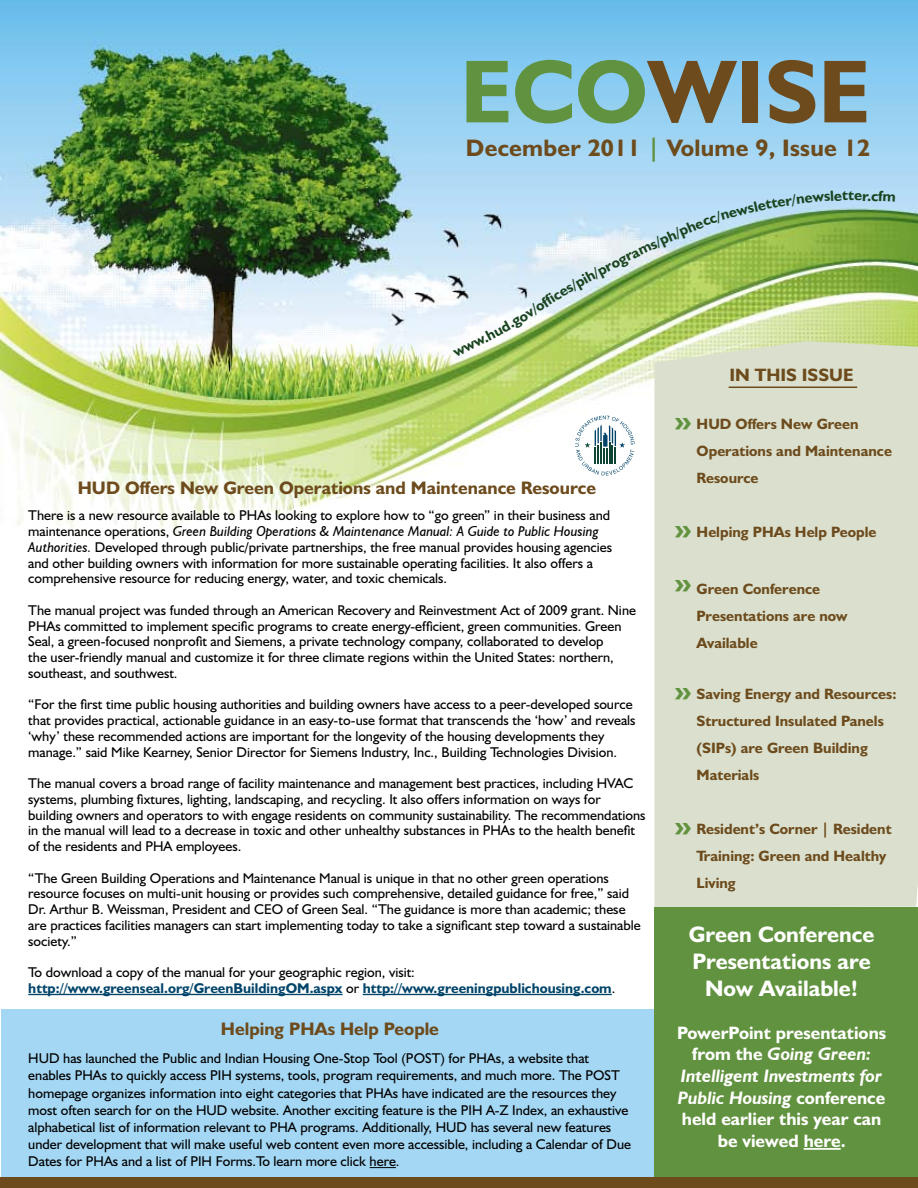
<style>
.page{position:relative;width:918px;height:1188px;background:#fff}
.page>*{position:absolute;margin:0;border:0;box-sizing:border-box;transform-origin:0 0}
.t1{font:700 90px "Humanist 521 BT";color:#6d4b1d}
.t2{font:700 36px "Humanist 521 BT";color:#61923f}
.t3{font:700 24px "Humanist 521 BT";letter-spacing:.01em;color:#6d4b1d}
.t4{font:700 22.5px/27px "Humanist 521 BT";color:#fff;text-align:center}
.t5{font:700 18.15px "Humanist 521 BT";color:#6d4b1d}
.t6{font:700 18px/21.6px "Humanist 521 BT";color:#fff;text-align:center}
.t7{font:700 18px "Humanist 521 BT";color:#6d4b1d}
.t8{font:700 15px/27px "Humanist 521 BT";color:#6d4b1d}
.t9{font:700 15px "Humanist 521 BT";color:#1a4520}
.t10{font:14.25px/15.8px "Humanist 521 BT";color:#000}
.t11{font:700 14.25px/15.8px "Humanist 521 BT";color:#00446a}
.s1{color:#61923f}
.s2{font-style:italic}
.s3{font-weight:400;color:#000}
</style>
<div class="page">
<img style="left:0;top:0;width:918px;height:996px">
<div style="left:1px;top:1009px;width:653px;height:178px;background:#a4d7f4"></div>
<div style="left:654px;top:341px;width:264px;height:566px;background:#dae0cd"></div>
<hr style="left:729px;top:387px;width:128px;height:1px;background:#6d4b1d">
<svg style="left:575px;top:416px;width:60px;height:59px"></svg>
<hr style="left:28px;top:994px;width:315px;height:1px;background:#00446a">
<hr style="left:363px;top:994px;width:249px;height:1px;background:#00446a">
<div style="left:0;top:1177px;width:918px;height:11px;background:#6d4b1d"></div>
<div style="left:654px;top:907px;width:264px;height:270px;background:#61923f"></div>
<hr style="left:804px;top:1148px;width:37px;height:2px;background:#fff">
<svg style="left:370px;top:1167px;width:26px;height:1px"></svg>
<svg style="left:453px;top:191px;width:409px;height:166px;background:#bad4ad"></svg>
<svg style="left:883px;top:194px;width:12px;height:8px"></svg>
<h1 class="t1" style="left:460px;top:36px;width:411px"><span class="s1">ECO</span>WISE</h1>
<h3 class="t3" style="left:466px;top:132px;width:406px">December 2011 <span class="s1">|</span> Volume 9, Issue 12</h3>
<p class="t9" style="left:863px;top:186px;width:26px;rotate:2deg">r.cf</p>
<p class="t5" style="left:78px;top:476px;width:520px">HUD Offers New Green Operations and Maintenance Resource</p>
<p class="t10" style="left:28px;top:507px;width:585px">There is a new resource available to PHAs looking to explore how to “go green” in their business and maintenance operations, <span class="s2">Green Building Operations &amp; Maintenance Manual: A Guide to Public Housing Authorities.</span> Developed through public/private partnerships, the free manual provides housing agencies and other building owners with information for more sustainable operating facilities. It also offers a comprehensive resource for reducing energy, water, and toxic chemicals.</p>
<p class="t10" style="left:28px;top:602px;width:609px">The manual project was funded through an American Recovery and Reinvestment Act of 2009 grant. Nine PHAs committed to implement specific programs to create energy-efficient, green communities. Green Seal, a green-focused nonprofit and Siemens, a private technology company, collaborated to develop<br>the user-friendly manual and customize it for three climate regions within the United States: northern, southeast, and southwest.</p>
<p class="t10" style="left:28px;top:696px;width:609px">“For the first time public housing authorities and building owners have access to a peer-developed source that provides practical, actionable guidance in an easy-to-use format that transcends the ‘how’ and reveals ‘why’ these recommended actions are important for the longevity of the housing developments they manage.” said Mike Kearney, Senior Director for Siemens Industry, Inc., Building Technologies Division.</p>
<p class="t10" style="left:28px;top:775px;width:619px">The manual covers a broad range of facility maintenance and management best practices, including HVAC systems, plumbing fixtures, lighting, landscaping, and recycling. It also offers information on ways for building owners and operators to with engage residents on community sustainability. The recommendations in the manual will lead to a decrease in toxic and other unhealthy substances in PHAs to the health benefit of the residents and PHA employees.</p>
<p class="t10" style="left:28px;top:870px;width:614px">“The Green Building Operations and Maintenance Manual is unique in that no other green operations resource focuses on multi-unit housing or provides such comprehensive, detailed guidance for free,” said Dr. Arthur B. Weissman, President and CEO of Green Seal. “The guidance is more than academic; these are practices facilities managers can start implementing today to take a significant step toward a sustainable society.”</p>
<p class="t11" style="left:28px;top:964px;width:589px"><span class="s3">To download a copy of the manual for your geographic region, visit: </span>http://www.greenseal.org/GreenBuildingOM.aspx <span class="s3">or</span> http://www.greeningpublichousing.com<span class="s3">.</span></p>
<p class="t5" style="left:221px;top:1018px;width:220px">Helping PHAs Help People</p>
<p class="t10" style="left:28px;top:1050px;width:604px;line-height:17.1px">HUD has launched the Public and Indian Housing One-Stop Tool (POST) for PHAs, a website that enables PHAs to quickly access PIH systems, tools, program requirements, and much more. The POST homepage organizes information into eight categories that PHAs have indicated are the resources they most often search for on the HUD website. Another exciting feature is the PIH A-Z Index, an exhaustive alphabetical list of information relevant to PHA programs. Additionally, HUD has several new features under development that will make useful web content even more accessible, including a Calendar of Due Dates for PHAs and a list of PIH Forms.To learn more click here.</p>
<p class="t7" style="left:729px;top:363px;width:125px">IN THIS ISSUE</p>
<h2 class="t2" style="left:674px;top:397px;width:20px">»</h2>
<p class="t8" style="left:697px;top:410px;width:197px">HUD Offers New Green<br>Operations and Maintenance<br>Resource</p>
<h2 class="t2" style="left:674px;top:505px;width:20px">»</h2>
<p class="t8" style="left:697px;top:518px;width:181px">Helping PHAs Help People</p>
<h2 class="t2" style="left:674px;top:559px;width:20px">»</h2>
<p class="t8" style="left:697px;top:575px;width:153px">Green Conference<br>Presentations are now<br>Available</p>
<h2 class="t2" style="left:674px;top:667px;width:20px">»</h2>
<p class="t8" style="left:697px;top:680px;width:201px">Saving Energy and Resources:<br>Structured Insulated Panels (SIPs) are Green Building<br>Materials</p>
<h2 class="t2" style="left:674px;top:802px;width:20px">»</h2>
<p class="t8" style="left:697px;top:815px;width:197px">Resident’s Corner | Resident<br>Training: Green and Healthy<br>Living</p>
<h3 class="t4" style="left:689px;top:920px;width:187px">Green Conference<br>Presentations are<br>Now Available!</h3>
<p class="t6" style="left:677px;top:1022px;width:211px">PowerPoint presentations from the <span class="s2">Going Green:<br>Intelligent Investments for<br>Public Housing</span> conference held earlier this year can be viewed here.</p>
</div>
